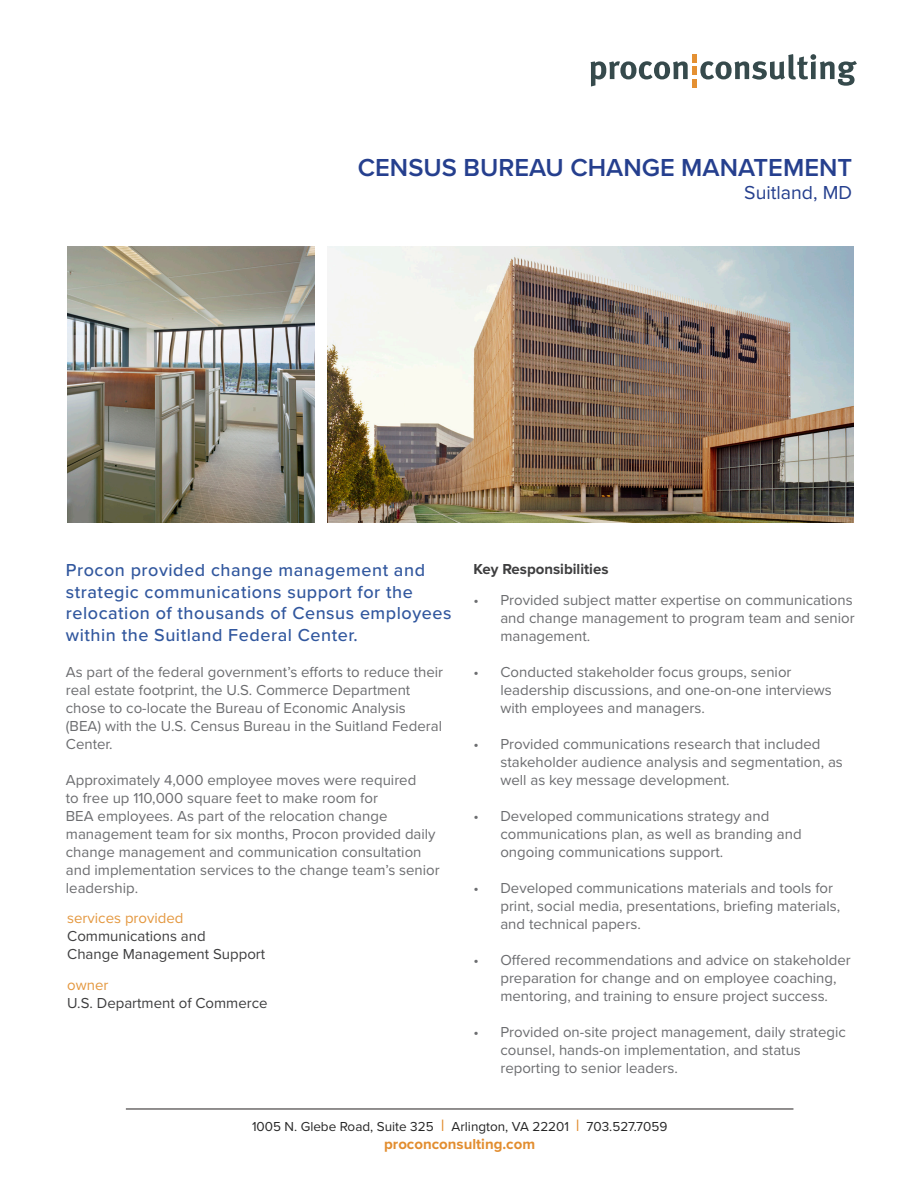
<style>
.page{position:relative;width:918px;height:1188px;background:#fff}
.page>*{position:absolute;margin:0;border:0;box-sizing:border-box;transform-origin:0 0}
.t1{font:600 25.5px "Proxima Nova";color:#253f8e}
.t2{font:19.5px "Proxima Nova";color:#253f8e}
.t3{font:500 18px/21.6px "Proxima Nova";letter-spacing:.03em;color:#31579e}
.t4{font:15px/18px "Proxima Nova";color:#6c6d70}
.t5{font:15px "Proxima Nova";color:#3e3e3f}
.t6{font:15px "Proxima Nova";color:#e49840}
.Default{font:700 15px "Proxima Nova";color:#e28d2f}
.t7{font:700 15px "Proxima Nova";color:#3e3e3f}
.Default-2{font:13.5px "Proxima Nova";color:#262626}
.s1{font-family:"Ebrima";color:#e28d2f}
</style>
<div class="page">
<svg style="left:591px;top:54px;width:266px;height:33px"></svg>
<hr style="left:126px;top:1109px;width:667px;height:1px;background:#231f20">
<img style="left:328px;top:246px;width:526px;height:277px">
<img style="left:67px;top:246px;width:248px;height:277px">
<p class="t1" style="left:358px;top:149px;width:496px">CENSUS BUREAU CHANGE MANATEMENT</p>
<p class="t2" style="left:744px;top:178px;width:109px">Suitland, MD</p>
<p class="t3" style="left:66px;top:559px;width:387px">Procon provided change management and strategic communications support for the relocation of thousands of Census employees within the Suitland Federal Center.</p>
<p class="t4" style="left:66px;top:662px;width:379px">As part of the federal government’s efforts to reduce their real estate footprint, the U.S. Commerce Department chose to co-locate the Bureau of Economic Analysis (BEA) with the U.S. Census Bureau in the Suitland Federal Center.</p>
<p class="t4" style="left:66px;top:770px;width:375px">Approximately 4,000 employee moves were required<br>to free up 110,000 square feet to make room for<br>BEA employees. As part of the relocation change management team for six months, Procon provided daily change management and communication consultation and implementation services to the change team’s senior leadership.</p>
<p class="t6" style="left:67px;top:906px;width:118px">services provided</p>
<p class="t5" style="left:67px;top:924px;width:140px">Communications and</p>
<p class="t5" style="left:67px;top:942px;width:200px">Change Management Support</p>
<p class="t6" style="left:67px;top:974px;width:43px">owner</p>
<p class="t5" style="left:67px;top:992px;width:202px">U.S. Department of Commerce</p>
<p class="t7" style="left:473px;top:557px;width:137px">Key Responsibilities</p>
<p class="t4" style="left:500px;top:591px;width:356px;text-indent:-27px">• Provided subject matter expertise on communications and change management to program team and senior management.</p>
<p class="t4" style="left:500px;top:663px;width:333px;text-indent:-27px">• Conducted stakeholder focus groups, senior leadership discussions, and one-on-one interviews with employees and managers.</p>
<p class="t4" style="left:500px;top:735px;width:344px;text-indent:-27px">• Provided communications research that included stakeholder audience analysis and segmentation, as well as key message development.</p>
<p class="t4" style="left:500px;top:807px;width:303px;text-indent:-27px">• Developed communications strategy and communications plan, as well as branding and ongoing communications support.</p>
<p class="t4" style="left:500px;top:879px;width:341px;text-indent:-27px">• Developed communications materials and tools for print, social media, presentations, briefing materials, and technical papers.</p>
<p class="t4" style="left:500px;top:951px;width:352px;text-indent:-27px">• Offered recommendations and advice on stakeholder preparation for change and on employee coaching, mentoring, and training to ensure project success.</p>
<p class="t4" style="left:500px;top:1023px;width:347px;text-indent:-27px">• Provided on-site project management, daily strategic counsel, hands-on implementation, and status reporting to senior leaders.</p>
<p class="Default-2" style="left:252px;top:1116px;width:417px">1005 N. Glebe Road, Suite 325 <span class="s1">꘡</span> Arlington, VA 22201 <span class="s1">꘡</span> 703.527.7059</p>
<p class="Default" style="left:384px;top:1133px;width:152px">proconconsulting.com</p>
</div>
